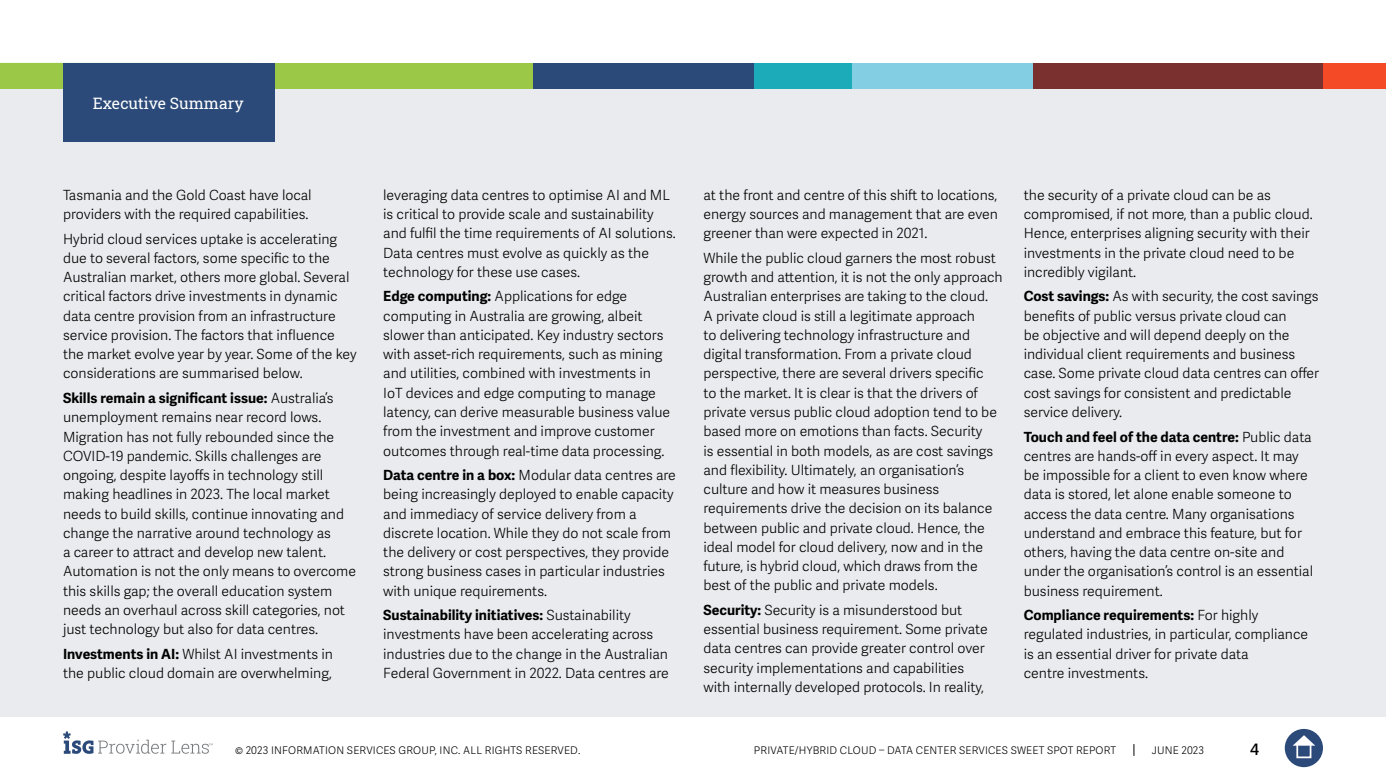
<style>
.page{position:relative;width:1386px;height:780px;background:#fff}
.page>*{position:absolute;margin:0;border:0;box-sizing:border-box;transform-origin:0 0}
.t1{font:15.75px "Roboto Slab ISG P Regular";color:#fff}
.t2{font:600 15.75px "Adelle Sans";color:#000}
.t3{font:300 14px/19.2px "Adelle Sans";color:#000}
.t4{font:300 10.5px "Adelle Sans";letter-spacing:.02em;color:#000}
.s1{font-weight:700}
</style>
<div class="page">
<svg style="left:1133px;top:744px;width:1px;height:12px"></svg>
<div style="left:1285px;top:729px;width:38px;height:38px;background:#2b4a79;border-radius:50%"></div>
<svg style="left:1293px;top:735px;width:22px;height:10px"></svg>
<div style="left:1296px;top:743px;width:15px;height:15px;border:2px solid #fff"></div>
<svg style="left:63px;top:731px;width:150px;height:23px"></svg>
<div style="left:0;top:63px;width:1386px;height:654px;background:#e9ebee"></div>
<div style="left:0;top:63px;width:533px;height:25px;background:#9bc947"></div>
<div style="left:533px;top:63px;width:223px;height:25px;background:#2b4a79"></div>
<div style="left:850px;top:63px;width:184px;height:25px;background:#84cee3"></div>
<div style="left:1323px;top:63px;width:63px;height:25px;background:#f54a26"></div>
<div style="left:1033px;top:63px;width:290px;height:25px;background:#7a302e"></div>
<div style="left:754px;top:63px;width:98px;height:25px;background:#1cabb9"></div>
<div style="left:63px;top:63px;width:211px;height:79px;background:#2b4a79"></div>
<p class="t1" style="left:93px;top:92px;width:152px">Executive Summary</p>
<p class="t3" style="left:63px;top:186px;width:250px">Tasmania and the Gold Coast have local providers with the required capabilities.</p>
<p class="t3" style="left:63px;top:229px;width:295px">Hybrid cloud services uptake is accelerating due to several factors, some specific to the Australian market, others more global. Several critical factors drive investments in dynamic data centre provision from an infrastructure service provision. The factors that influence the market evolve year by year. Some of the key considerations are summarised below.</p>
<p class="t3" style="left:63px;top:389px;width:295px"><span class="s1">Skills remain a significant issue:</span> Australia’s unemployment remains near record lows.<br>Migration has not fully rebounded since the COVID-19 pandemic. Skills challenges are ongoing, despite layoffs in technology still making headlines in 2023. The local market needs to build skills, continue innovating and change the narrative around technology as<br>a career to attract and develop new talent.<br>Automation is not the only means to overcome this skills gap; the overall education system needs an overhaul across skill categories, not just technology but also for data centres.</p>
<p class="t3" style="left:63px;top:644px;width:272px"><span class="s1">Investments in AI:</span> Whilst AI investments in the public cloud domain are overwhelming,</p>
<p class="t3" style="left:383px;top:186px;width:294px">leveraging data centres to optimise AI and ML is critical to provide scale and sustainability and fulfil the time requirements of AI solutions.<br>Data centres must evolve as quickly as the technology for these use cases.</p>
<p class="t3" style="left:383px;top:287px;width:288px"><span class="s1">Edge computing:</span> Applications for edge computing in Australia are growing, albeit slower than anticipated. Key industry sectors with asset-rich requirements, such as mining and utilities, combined with investments in IoT devices and edge computing to manage latency, can derive measurable business value from the investment and improve customer outcomes through real-time data processing.</p>
<p class="t3" style="left:383px;top:466px;width:294px"><span class="s1">Data centre in a box:</span> Modular data centres are being increasingly deployed to enable capacity and immediacy of service delivery from a discrete location. While they do not scale from the delivery or cost perspectives, they provide strong business cases in particular industries with unique requirements.</p>
<p class="t3" style="left:383px;top:606px;width:287px"><span class="s1">Sustainability initiatives:</span> Sustainability investments have been accelerating across industries due to the change in the Australian Federal Government in 2022. Data centres are</p>
<p class="t3" style="left:704px;top:186px;width:296px;text-align:justify">at the front and centre of this shift to locations, energy sources and management that are even greener than were expected in 2021.</p>
<p class="t3" style="left:704px;top:249px;width:301px">While the public cloud garners the most robust growth and attention, it is not the only approach Australian enterprises are taking to the cloud.<br>A private cloud is still a legitimate approach<br>to delivering technology infrastructure and digital transformation. From a private cloud perspective, there are several drivers specific<br>to the market. It is clear is that the drivers of private versus public cloud adoption tend to be based more on emotions than facts. Security<br>is essential in both models, as are cost savings and flexibility. Ultimately, an organisation’s culture and how it measures business requirements drive the decision on its balance between public and private cloud. Hence, the ideal model for cloud delivery, now and in the future, is hybrid cloud, which draws from the best of the public and private models.</p>
<p class="t3" style="left:704px;top:600px;width:286px"><span class="s1">Security:</span> Security is a misunderstood but essential business requirement. Some private data centres can provide greater control over security implementations and capabilities with internally developed protocols. In reality,</p>
<p class="t3" style="left:1024px;top:186px;width:291px">the security of a private cloud can be as compromised, if not more, than a public cloud.<br>Hence, enterprises aligning security with their investments in the private cloud need to be incredibly vigilant.</p>
<p class="t3" style="left:1024px;top:287px;width:297px"><span class="s1">Cost savings:</span> As with security, the cost savings benefits of public versus private cloud can<br>be objective and will depend deeply on the individual client requirements and business case. Some private cloud data centres can offer cost savings for consistent and predictable service delivery.</p>
<p class="t3" style="left:1024px;top:427px;width:291px"><span class="s1">Touch and feel of the data centre:</span> Public data centres are hands-off in every aspect. It may be impossible for a client to even know where data is stored, let alone enable someone to access the data centre. Many organisations understand and embrace this feature, but for others, having the data centre on-site and under the organisation’s control is an essential business requirement.</p>
<p class="t3" style="left:1024px;top:606px;width:286px"><span class="s1">Compliance requirements:</span> For highly regulated industries, in particular, compliance is an essential driver for private data<br>centre investments.</p>
<p class="t4" style="left:235px;top:744px;width:347px">© 2023 INFORMATION SERVICES GROUP, INC. ALL RIGHTS RESERVED.</p>
<p class="t4" style="left:754px;top:744px;width:364px">PRIVATE/HYBRID CLOUD – DATA CENTER SERVICES SWEET SPOT REPORT</p>
<p class="t4" style="left:1152px;top:744px;width:54px">JUNE 2023</p>
<p class="t2" style="left:1250px;top:740px;width:10px">4</p>
</div>
